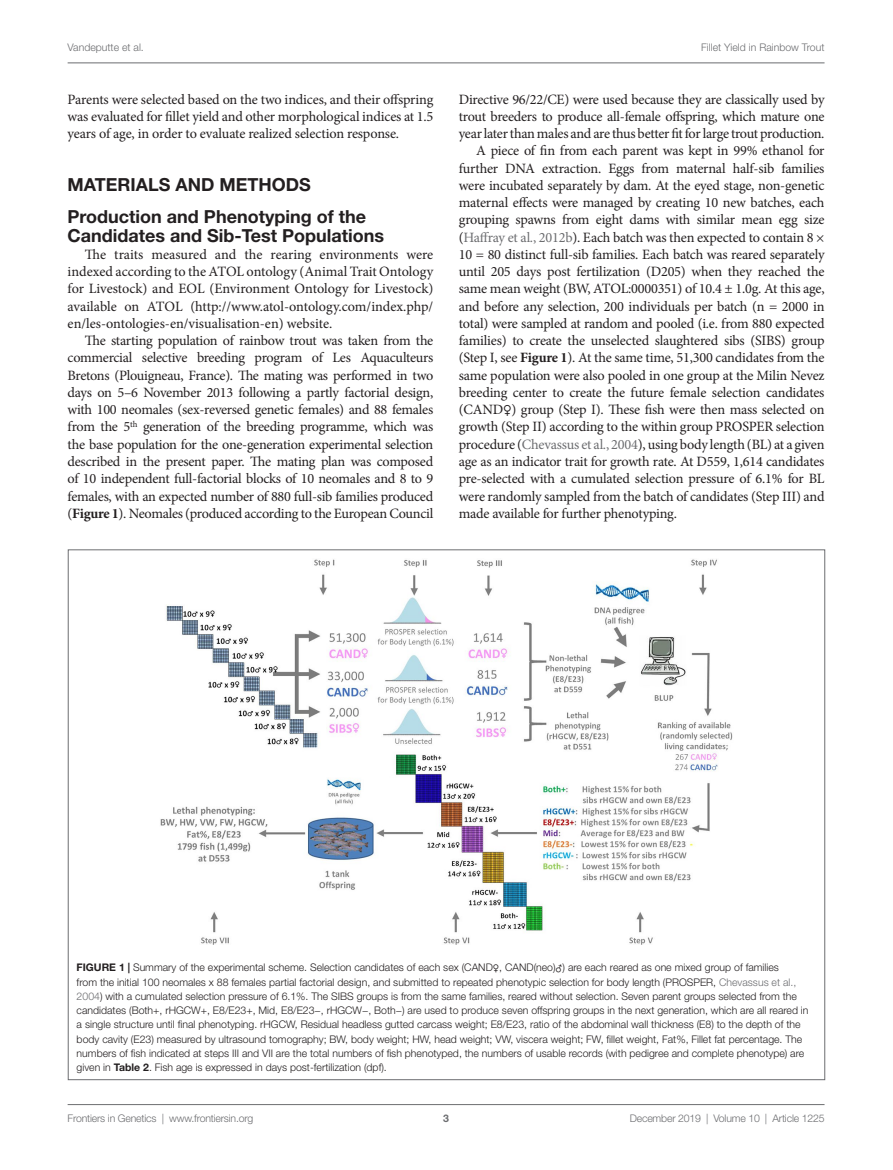
<style>
.page{position:relative;width:893px;height:1170px;background:#fff}
.page>*{position:absolute;margin:0;border:0;box-sizing:border-box;transform-origin:0 0}
._2{font:700 18px/18.8px "Helvetica Neue LT Std";color:#231f20}
._1{font:700 18px "Helvetica Neue LT Std";color:#231f20}
.T{font:14.25px/17.2px "Minion Pro MTC";letter-spacing:-.015em;color:#231f20;text-align:justify}
.FC{font:300 10.5px/14.2px "Helvetica Neue LT Std";color:#231f20}
.DVA{font:300 10.5px "Helvetica Neue LT Std";letter-spacing:-.015em;color:#6c6d70}
.t1{font:700 10.5px "Helvetica Neue LT Std";color:#6c6d70}
.s1{font-family:"Minion Pro";font-weight:700}
.s2{color:#6c6d70}
.s3{font-family:"STIX General"}
.s4{font-weight:700}
.s5{font-family:"STIX General";font-weight:400}
</style>
<div class="page">
<hr style="left:68px;top:63px;width:756px;height:1px;background:#6c6d70">
<hr style="left:68px;top:1104px;width:756px;height:1px;background:#6c6d70">
<img style="left:160px;top:559px;width:573px;height:385px">
<p class="DVA" style="left:68px;top:41px;width:78px">Vandeputte et al.</p>
<p class="DVA" style="left:701px;top:41px;width:125px">Fillet Yield in Rainbow Trout</p>
<p class="T" style="left:68px;top:90px;width:367px">Parents were selected based on the two indices, and their offspring was evaluated for fillet yield and other morphological indices at 1.5 years of age, in order to evaluate realized selection response.</p>
<p class="_1" style="left:68px;top:174px;width:245px">MATERIALS AN D METHODS</p>
<p class="_2" style="left:68px;top:208px;width:318px">Production and Phenotyping of the<br>Candidates and Sib-Test Populations</p>
<p class="T" style="left:68px;top:246px;width:367px;text-indent:17px">The traits measured and the rearing environments were indexed according to the ATOL ontology (Animal Trait Ontology for Livestock) and EOL (Environment Ontology for Livestock) available on ATOL (http://www.atol-ontology.com/index.php/ en/les-ontologies-en/visualisation-en) website.</p>
<p class="T" style="left:68px;top:332px;width:367px;text-indent:17px">The starting population of rainbow trout was taken from the commercial selective breeding program of Les Aquaculteurs Bretons (Plouigneau, France). The mating was performed in two days on 5–6 November 2013 following a partly factorial design, with 100 neomales (sex-reversed genetic females) and 88 females from the 5<sup>th</sup> generation of the breeding programme, which was the base population for the one-generation experimental selection described in the present paper. The mating plan was composed of 10 independent full-factorial blocks of 10 neomales and 8 to 9 females, with an expected number of 880 full-sib families produced (<span class="s1">Figure 1</span>). Neomales (produced according to the European Council</p>
<p class="T" style="left:459px;top:90px;width:367px">Directive 96/22/CE) were used because they are classically used by trout breeders to produce all-female offspring, which mature one year later than males and are thus better fit for large trout production.</p>
<p class="T" style="left:459px;top:142px;width:367px;text-indent:17px">A piece of fin from each parent was kept in 99% ethanol for further DNA extraction. Eggs from maternal half-sib families were incubated separately by dam. At the eyed stage, non-genetic maternal effects were managed by creating 10 new batches, each grouping spawns from eight dams with similar mean egg size (<span class="s2">Haffray et al., 2012b</span>). Each batch was then expected to contain 8 × 10 = 80 distinct full-sib families. Each batch was reared separately until 205 days post fertilization (D205) when they reached the same mean weight (BW, ATOL:0000351) of 10.4 ± 1.0g. At this age, and before any selection, 200 individuals per batch (n = 2000 in total) were sampled at random and pooled (i.e. from 880 expected families) to create the unselected slaughtered sibs (SIBS) group (Step I, see <span class="s1">Figure 1</span>). At the same time, 51,300 candidates from the same population were also pooled in one group at the Milin Nevez breeding center to create the future female selection candidates (CAND<span class="s3">♀</span>) group (Step I). These fish were then mass selected on growth (Step II) according to the within group PROSPER selection procedure (<span class="s2">Chevassus et al., 2004</span>), using body length (BL) at a given age as an indicator trait for growth rate. At D559, 1,614 candidates pre-selected with a cumulated selection pressure of 6.1% for BL were randomly sampled from the batch of candidates (Step III) and made available for further phenotyping.</p>
<p class="FC" style="left:77px;top:960px;width:733px"><span class="s4">FIG URE 1 |</span> Summary of the experimental scheme. Selection candidates of each sex (CAND<span class="s5">♀</span>, CAND(neo)<span class="s5">♂</span>) are each reared as one mixed group of families<br>from the initial 100 neomales x 88 females partial factorial design, and submitted to repeated phenotypic selection for body length (PROSPER, <span class="s2">Chevassus et al., 2004</span>) with a cumulated selection pressure of 6.1%. The SIBS groups is from the same families, reared without selection. Seven parent groups selected from the candidates (Both+, rHGCW+, E8/E23+, Mid, E8/E23−, rHGCW−, Both−) are used to produce seven offspring groups in the next generation, which are all reared in a single structure until final phenotyping. rHGCW, Residual headless gutted carcass weight; E8/E23, ratio of the abdominal wall thickness (E8) to the depth of the body cavity (E23) measured by ultrasound tomography; BW, body weight; HW, head weight; VW, viscera weight; FW, fillet weight, Fat%, Fillet fat percentage. The numbers of fish indicated at steps III and VII are the total numbers of fish phenotyped, the numbers of usable records (with pedigree and complete phenotype) are given in <span class="s4">Table 2</span>. Fish age is expressed in days post-fertilization (dpf).</p>
<p class="DVA" style="left:68px;top:1111px;width:187px">Frontiers in Genetics | www.frontiersin.org</p>
<p class="DVA" style="left:630px;top:1111px;width:196px">December 2019 | Volume 10 | Article 1225</p>
<p class="t1" style="left:443px;top:1111px;width:7px">3</p>
</div>
